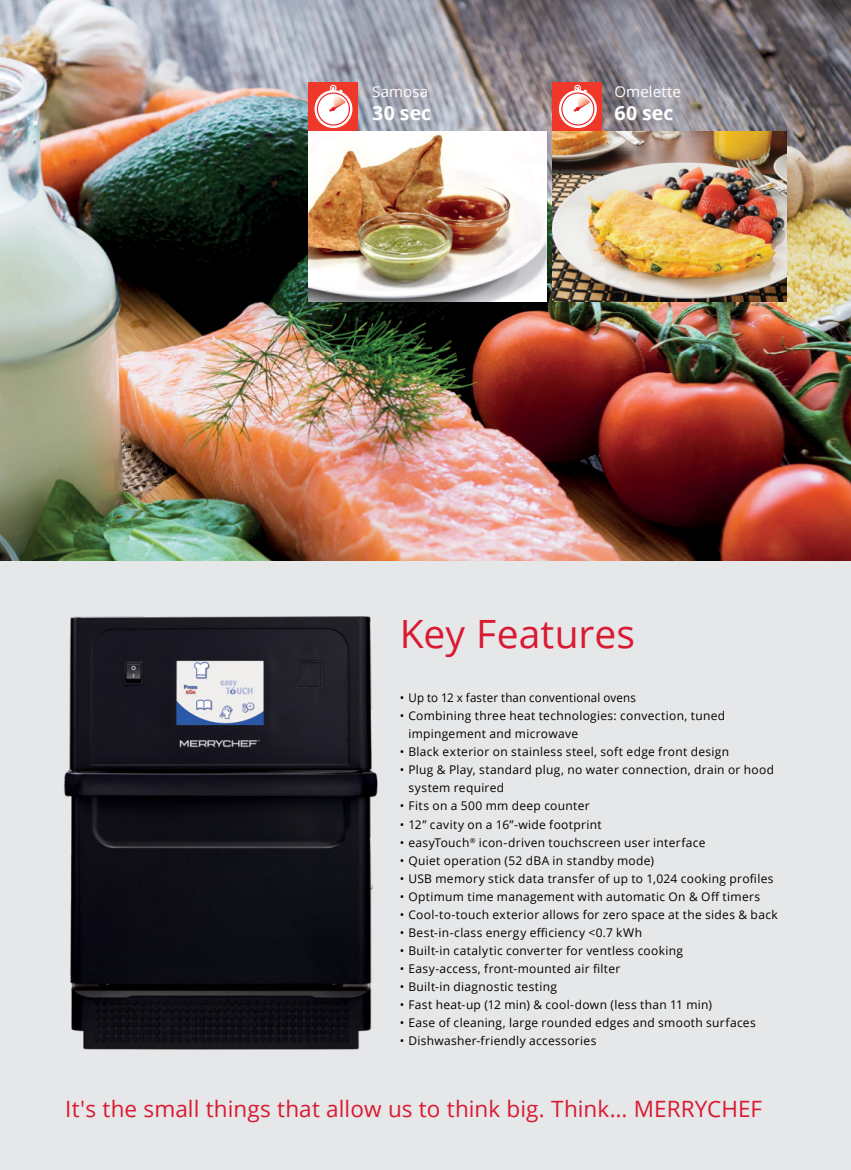
<style>
.page{position:relative;width:851px;height:1170px;background:#fff}
.page>*{position:absolute;margin:0;border:0;box-sizing:border-box;transform-origin:0 0}
.t1{font:39px "Open Sans";letter-spacing:.005em;color:#da1a32}
.t2{font:22.5px "Open Sans";letter-spacing:.005em;color:#da1a32}
.t3{font:700 19.5px "Open Sans";letter-spacing:.005em;color:#fff}
.t4{font:15px "Open Sans";letter-spacing:.005em;color:#fff}
.t5{font:12px/18px "Open Sans";letter-spacing:.025em;color:#000}
</style>
<div class="page">
<img style="left:0;top:0;width:850px;height:561px">
<div style="left:0;top:561px;width:850px;height:608px;background:#e6e7e8"></div>
<img style="left:64px;top:616px;width:314px;height:434px">
<div style="left:308px;top:82px;width:49px;height:49px;background:#ef3829"></div>
<svg style="left:315px;top:91px;width:37px;height:36px"></svg>
<div style="left:315px;top:90px;width:37px;height:38px;border:1px solid #fff;border-radius:50%"></div>
<div style="left:317px;top:93px;width:32px;height:32px;background:#fff;border-radius:50%"></div>
<div style="left:317px;top:92px;width:33px;height:34px;border:1px solid #ed1d24;border-radius:50%"></div>
<svg style="left:329px;top:85px;width:17px;height:27px"></svg>
<div style="left:552px;top:82px;width:49px;height:49px;background:#ef3829"></div>
<svg style="left:559px;top:91px;width:37px;height:36px"></svg>
<div style="left:559px;top:90px;width:37px;height:38px;border:1px solid #fff;border-radius:50%"></div>
<div style="left:562px;top:93px;width:31px;height:32px;background:#fff;border-radius:50%"></div>
<div style="left:561px;top:92px;width:33px;height:34px;border:1px solid #ed1d24;border-radius:50%"></div>
<div style="left:574px;top:85px;width:7px;height:6px;border:1px solid #fff;border-radius:50%"></div>
<svg style="left:573px;top:87px;width:17px;height:25px"></svg>
<img style="left:308px;top:131px;width:238px;height:170px">
<img style="left:552px;top:131px;width:234px;height:170px">
<p class="t4" style="left:372px;top:86px;width:57px">Samosa</p>
<h3 class="t3" style="left:372px;top:105px;width:61px">30 sec</h3>
<p class="t4" style="left:614px;top:86px;width:68px">Omelette</p>
<h3 class="t3" style="left:614px;top:105px;width:61px">60 sec</h3>
<h1 class="t1" style="left:400px;top:618px;width:236px">Key Features</h1>
<p class="t5" style="left:400px;top:690px;width:237px">• Up to 12 x faster than conventional ovens</p>
<p class="t5" style="left:408px;top:708px;width:318px;text-indent:-9px">• Combining three heat technologies: convection, tuned impingement and microwave</p>
<p class="t5" style="left:400px;top:744px;width:330px">• Black exterior on stainless steel, soft edge front design</p>
<p class="t5" style="left:408px;top:762px;width:367px;text-indent:-9px">• Plug &amp; Play, standard plug, no water connection, drain or hood system required</p>
<p class="t5" style="left:400px;top:798px;width:191px">• Fits on a 500 mm deep counter</p>
<p class="t5" style="left:400px;top:816px;width:203px">• 12” cavity on a 16”-wide footprint</p>
<p class="t5" style="left:400px;top:834px;width:307px">• easyTouch<sup>®</sup> icon-driven touchscreen user interface</p>
<p class="t5" style="left:400px;top:852px;width:256px">• Quiet operation (52 dBA in standby mode)</p>
<p class="t5" style="left:400px;top:868px;width:375px">• USB memory stick data transfer of up to 1,024 cooking profiles</p>
<p class="t5" style="left:400px;top:886px;width:361px">• Optimum time management with automatic On &amp; Off timers</p>
<p class="t5" style="left:400px;top:906px;width:379px">• Cool-to-touch exterior allows for zero space at the sides &amp; back</p>
<p class="t5" style="left:400px;top:922px;width:243px">• Best-in-class energy efficiency &lt;0.7 kWh</p>
<p class="t5" style="left:400px;top:942px;width:284px">• Built-in catalytic converter for ventless cooking</p>
<p class="t5" style="left:400px;top:958px;width:222px">• Easy-access, front-mounted air filter</p>
<p class="t5" style="left:400px;top:978px;width:159px">• Built-in diagnostic testing</p>
<p class="t5" style="left:400px;top:996px;width:313px">• Fast heat-up (12 min) &amp; cool-down (less than 11 min)</p>
<p class="t5" style="left:400px;top:1014px;width:357px">• Ease of cleaning, large rounded edges and smooth surfaces</p>
<p class="t5" style="left:400px;top:1032px;width:198px">• Dishwasher-friendly accessories</p>
<h2 class="t2" style="left:65px;top:1092px;width:698px">It's the small things that allow us to think big. Think… MERRYCHEF</h2>
</div>
